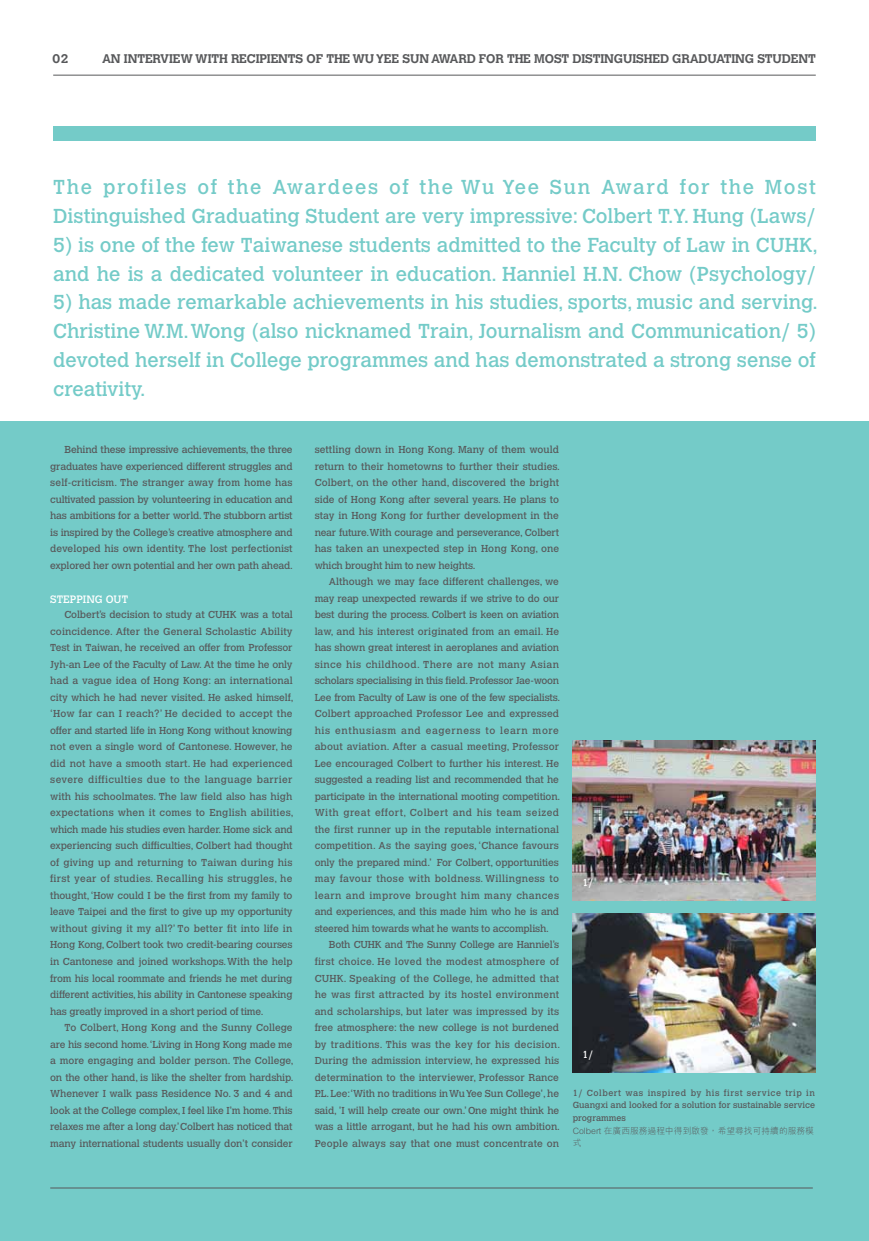
<style>
.page{position:relative;width:869px;height:1241px;background:#fff}
.page>*{position:absolute;margin:0;border:0;box-sizing:border-box;transform-origin:0 0}
.t1{font:20px/28.8px "Calvert";color:#74cbc8}
.t2{font:700 12.5px "Calvert";letter-spacing:-.01em;color:#58595b}
.t3{font:10.62px "Calvert";color:#fff}
.t4{font:10px/16.5px "Calvert";letter-spacing:-.015em;color:#58595b;text-align:justify}
.t5{font:10px "Calvert";color:#fff}
.t6{font:8.75px/12.5px "Calvert";color:#58595b;text-align:justify}
.t7{font:300 8.75px/12.5px "M Hei HK";color:#58595b}
</style>
<div class="page">
<div style="left:0;top:421px;width:868px;height:819px;background:#74cbc8"></div>
<hr style="left:50px;top:1187px;width:762px;height:1px;background:#58595b">
<hr style="left:53px;top:75px;width:762px;height:1px;background:#58595b">
<div style="left:53px;top:126px;width:762px;height:15px;background:#74cbc8"></div>
<img style="left:572px;top:913px;width:242px;height:159px">
<img style="left:572px;top:740px;width:242px;height:160px">
<p class="t2" style="left:52px;top:51px;width:18px">02</p>
<p class="t2" style="left:102px;top:51px;width:715px">AN INTERVIEW WITH RECIPIENTS OF THE WU YEE SUN AWARD FOR THE MOST DISTINGUISHED GRADUATING STUDENT</p>
<h1 class="t1" style="left:53px;top:173px;width:763px">The profiles of the Awardees of the Wu Yee Sun Award for the Most<br>Distinguished Graduating Student are very impressive: Colbert T.Y. Hung (Laws/</h1>
<h1 class="t1" style="left:53px;top:230px;width:765px">5) is one of the few Taiwanese students admitted to the Faculty of Law in CUHK, and he is a dedicated volunteer in education. Hanniel H.N. Chow (Psychology/</h1>
<p class="t1" style="left:53px;top:288px;width:765px;text-align:justify">5) has made remarkable achievements in his studies, sports, music and serving.<br>Christine W.M. Wong (also nicknamed Train, Journalism and Communication/ 5) devoted herself in College programmes and has demonstrated a strong sense of creativity.</p>
<p class="t4" style="left:50px;top:441px;width:244px;text-indent:14px">Behind these impressive achievements, the three graduates have experienced different struggles and self-criticism. The stranger away from home has cultivated passion by volunteering in education and has ambitions for a better world. The stubborn artist is inspired by the College’s creative atmosphere and developed his own identity. The lost perfectionist explored her own potential and her own path ahead.</p>
<p class="t3" style="left:50px;top:592px;width:79px">STEPPING OUT</p>
<p class="t4" style="left:50px;top:606px;width:245px;text-indent:14px">Colbert’s decision to study at CUHK was a total coincidence. After the General Scholastic Ability Test in Taiwan, he received an offer from Professor Jyh-an Lee of the Faculty of Law. At the time he only had a vague idea of Hong Kong: an international city which he had never visited. He asked himself, ‘How far can I reach?’ He decided to accept the offer and started life in Hong Kong without knowing not even a single word of Cantonese. However, he did not have a smooth start. He had experienced severe difficulties due to the language barrier with his schoolmates. The law field also has high expectations when it comes to English abilities, which made his studies even harder. Home sick and experiencing such difficulties, Colbert had thought of giving up and returning to Taiwan during his first year of studies. Recalling his struggles, he thought, ‘How could I be the first from my family to leave Taipei and the first to give up my opportunity without giving it my all?’ To better fit into life in Hong Kong, Colbert took two credit-bearing courses in Cantonese and joined workshops. With the help from his local roommate and friends he met during different activities, his ability in Cantonese speaking has greatly improved in a short period of time.</p>
<p class="t4" style="left:50px;top:1019px;width:245px;text-indent:14px">To Colbert, Hong Kong and the Sunny College are his second home.‘Living in Hong Kong made me a more engaging and bolder person. The College, on the other hand, is like the shelter from hardship.<br>Whenever I walk pass Residence No. 3 and 4 and look at the College complex, I feel like I’m home. This relaxes me after a long day.’ Colbert has noticed that many international students usually don’t consider</p>
<p class="t4" style="left:314px;top:441px;width:247px">settling down in Hong Kong. Many of them would return to their hometowns to further their studies.<br>Colbert, on the other hand, discovered the bright side of Hong Kong after several years. He plans to stay in Hong Kong for further development in the near future.With courage and perseverance, Colbert has taken an unexpected step in Hong Kong, one which brought him to new heights.</p>
<p class="t4" style="left:314px;top:573px;width:247px;text-align:left;text-indent:14px">Although we may face different challenges, we may reap unexpected rewards if we strive to do our best during the process. Colbert is keen on aviation law, and his interest originated from an email. He has shown great interest in aeroplanes and aviation since his childhood. There are not many Asian scholars specialising in this field. Professor Jae-woon Lee from Faculty of Law is one of the few specialists.<br>Colbert approached Professor Lee and expressed his enthusiasm and eagerness to learn more about aviation. After a casual meeting, Professor Lee encouraged Colbert to further his interest. He suggested a reading list and recommended that he participate in the international mooting competition.<br>With great effort, Colbert and his team seized the first runner up in the reputable international competition. As the saying goes, ‘Chance favours only the prepared mind.’ For Colbert, opportunities may favour those with boldness. Willingness to learn and improve brought him many chances and experiences, and this made him who he is and steered him towards what he wants to accomplish.</p>
<p class="t4" style="left:314px;top:936px;width:247px;text-indent:14px">Both CUHK and The Sunny College are Hanniel’s first choice. He loved the modest atmosphere of CUHK. Speaking of the College, he admitted that he was first attracted by its hostel environment and scholarships, but later was impressed by its free atmosphere: the new college is not burdened by traditions. This was the key for his decision.<br>During the admission interview, he expressed his determination to the interviewer, Professor Rance P.L. Lee:‘With no traditions in Wu Yee Sun College', he said, 'I will help create our own.’ One might think he was a little arrogant, but he had his own ambition.<br>People always say that one must concentrate on</p>
<p class="t5" style="left:582px;top:876px;width:12px">1/</p>
<p class="t5" style="left:582px;top:1048px;width:12px">1/</p>
<p class="t6" style="left:572px;top:1086px;width:244px">1/ Colbert was inspired by his first service trip in Guangxi and looked for a solution for sustainable service programmes</p>
<p class="t7" style="left:572px;top:1123px;width:243px">Colbert 在廣西服務過程中得到啟發，希望尋找可持續的服務模式</p>
</div>
